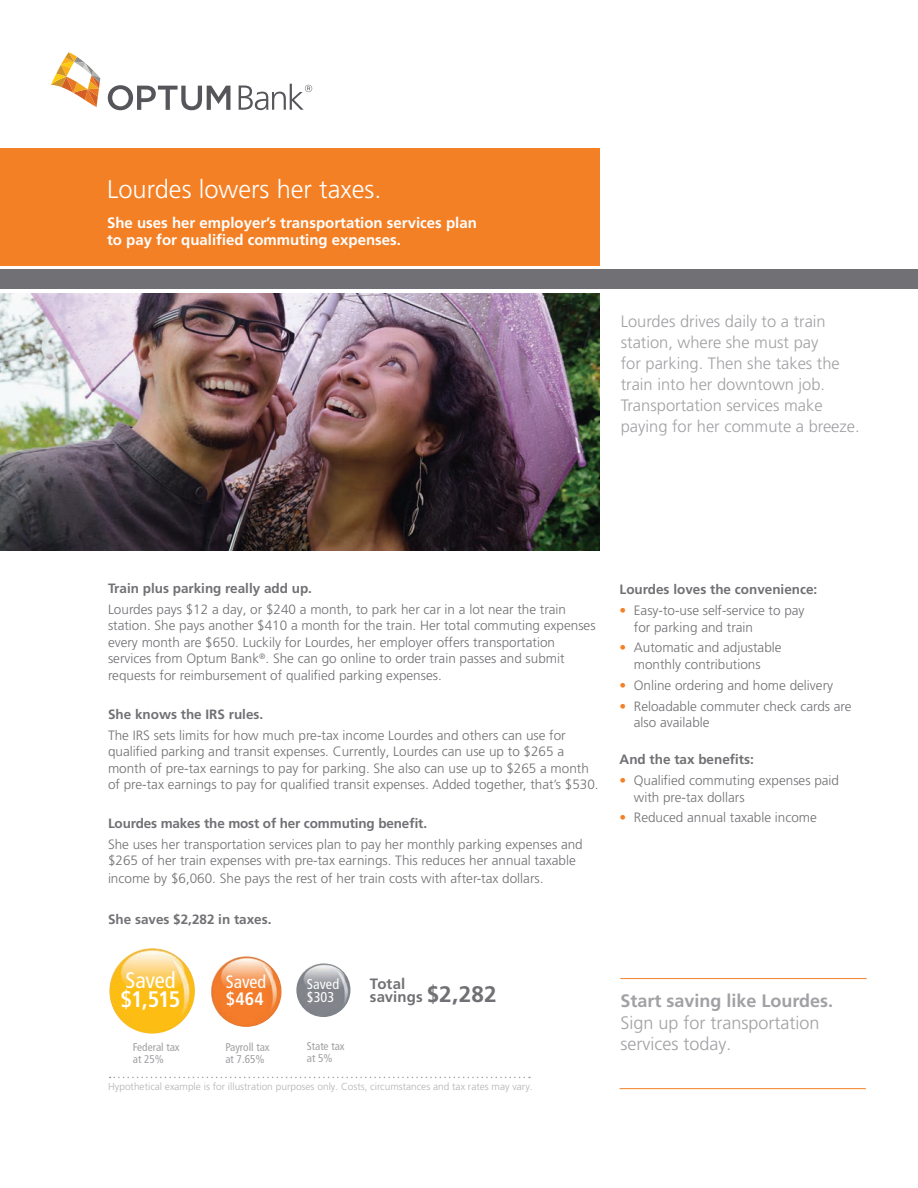
<style>
.page{position:relative;width:918px;height:1188px;background:#fff}
.page>*{position:absolute;margin:0;border:0;box-sizing:border-box;transform-origin:0 0}
.t1{font:300 25.5px "Frutiger LT Pro";color:#fff}
.t2{font:700 condensed 22.5px/19.5px "Frutiger LT Pro";color:#fff}
.t3{font:300 18px/21.6px "Frutiger LT Pro";color:#a1a1a5}
.t4{font:700 18px "Frutiger LT Pro";color:#a1a1a5}
.t5{font:condensed 18px/16.5px "Frutiger LT Pro";letter-spacing:-.005em;color:#fff}
.t6{font:300 16.5px/21px "Frutiger LT Pro";color:#a1a1a5}
.t7{font:700 15px/16.5px "Frutiger LT Pro";color:#fff}
.t8{font:700 15px/13.5px "Frutiger LT Pro";letter-spacing:.005em;color:#717074}
.t9{font:condensed 14.25px/13px "Frutiger LT Pro";letter-spacing:.005em;color:#fff}
.t10{font:300 13.5px/16.5px "Frutiger LT Pro";color:#717074}
.t11{font:700 13.5px "Frutiger LT Pro";color:#717074}
.t12{font:condensed 11.25px/12px "Frutiger LT Pro";color:#a1a1a5}
.t13{font:300 10.2px "Frutiger LT Pro";color:#b3b3b7}
.s1{font-weight:400}
.s2{font-weight:700}
.s3{font-size:22.5px}
.s4{color:#f48026}
</style>
<div class="page">
<img style="left:0;top:293px;width:600px;height:258px">
<div style="left:0;top:148px;width:600px;height:118px;background:#f48026"></div>
<div style="left:0;top:269px;width:918px;height:20px;background:#717074"></div>
<img style="left:296px;top:963px;width:54px;height:54px;border-radius:27px">
<img style="left:211px;top:956px;width:71px;height:71px;border-radius:35px">
<img style="left:109px;top:948px;width:86px;height:86px;border-radius:43px">
<svg style="left:110px;top:1077px;width:420px;height:1px"></svg>
<hr style="left:620px;top:978px;width:247px;height:1px;background:#f48026">
<hr style="left:620px;top:1088px;width:246px;height:1px;background:#f48026">
<svg style="left:239px;top:84px;width:73px;height:26px"></svg>
<svg style="left:51px;top:52px;width:49px;height:55px"></svg>
<svg style="left:108px;top:85px;width:122px;height:25px"></svg>
<p class="t1" style="left:107px;top:174px;width:276px">Lourdes lowers her taxes.</p>
<p class="t7" style="left:107px;top:215px;width:371px">She uses her employer’s transportation services plan to pay for qualified commuting expenses.</p>
<p class="t6" style="left:621px;top:311px;width:240px">Lourdes drives daily to a train station, where she must pay<br>for parking. Then she takes the train into her downtown job.<br>Transportation services make paying for her commute a breeze.</p>
<p class="t11" style="left:108px;top:580px;width:206px">Train plus parking really add up.</p>
<p class="t10" style="left:108px;top:601px;width:489px">Lourdes pays $12 a day, or $240 a month, to park her car in a lot near the train station. She pays another $410 a month for the train. Her total commuting expenses every month are $650. Luckily for Lourdes, her employer offers transportation services from Optum Bank<sup>®</sup>. She can go online to order train passes and submit requests for reimbursement of qualified parking expenses.</p>
<p class="t11" style="left:108px;top:706px;width:157px">She knows the IRS rules.</p>
<p class="t10" style="left:108px;top:727px;width:492px">The IRS sets limits for how much pre-tax income Lourdes and others can use for qualified parking and transit expenses. Currently, Lourdes can use up to $265 a month of pre-tax earnings to pay for parking. She also can use up to $265 a month of pre-tax earnings to pay for qualified transit expenses. Added together, that’s $530.</p>
<p class="t11" style="left:108px;top:815px;width:321px">Lourdes makes the most of her commuting benefit.</p>
<p class="t10" style="left:108px;top:836px;width:476px">She uses her transportation services plan to pay her monthly parking expenses and $265 of her train expenses with pre-tax earnings. This reduces her annual taxable</p>
<p class="t10" style="left:108px;top:871px;width:437px">income by $6,060. She pays the rest of her train costs with after-tax dollars.</p>
<p class="t11" style="left:108px;top:911px;width:165px">She saves $2,282 in taxes.</p>
<p class="t2" style="left:120px;top:970px;width:62px"><span class="s1">Saved </span>$1,515</p>
<p class="t12" style="left:133px;top:1041px;width:48px">Federal tax at 25%</p>
<p class="t12" style="left:225px;top:1041px;width:46px">Payroll tax at 7.65%</p>
<p class="t12" style="left:307px;top:1041px;width:39px">State tax at 5%</p>
<p class="t5" style="left:226px;top:974px;width:42px">Saved <span class="s2">$464</span></p>
<p class="t9" style="left:307px;top:978px;width:34px">Saved $303</p>
<p class="t8" style="left:370px;top:977px;width:128px">Total<br>savings <span class="s3">$2,282</span></p>
<p class="t13" style="left:108px;top:1081px;width:426px">Hypothetical example is for illustration purposes only. Costs, circumstances and tax rates may vary.</p>
<p class="t11" style="left:620px;top:581px;width:199px">Lourdes loves the convenience:</p>
<p class="t10" style="left:634px;top:602px;width:172px;text-indent:-14px"><span class="s4">•</span> Easy-to-use self-service to pay for parking and train</p>
<p class="t10" style="left:620px;top:640px;width:164px;text-align:center"><span class="s4">•</span> Automatic and adjustable monthly contributions</p>
<p class="t10" style="left:620px;top:677px;width:215px"><span class="s4">•</span> Online ordering and home delivery</p>
<p class="t10" style="left:634px;top:698px;width:219px;text-indent:-14px"><span class="s4">•</span> Reloadable commuter check cards are also available</p>
<p class="t11" style="left:620px;top:752px;width:136px">And the tax benefits:</p>
<p class="t10" style="left:634px;top:772px;width:207px;text-indent:-14px"><span class="s4">•</span> Qualified commuting expenses paid with pre-tax dollars</p>
<p class="t10" style="left:620px;top:810px;width:199px"><span class="s4">•</span> Reduced annual taxable income</p>
<p class="t4" style="left:620px;top:990px;width:214px">Start saving like Lourdes.</p>
<p class="t3" style="left:620px;top:1012px;width:201px">Sign up for transportation services today.</p>
</div>
